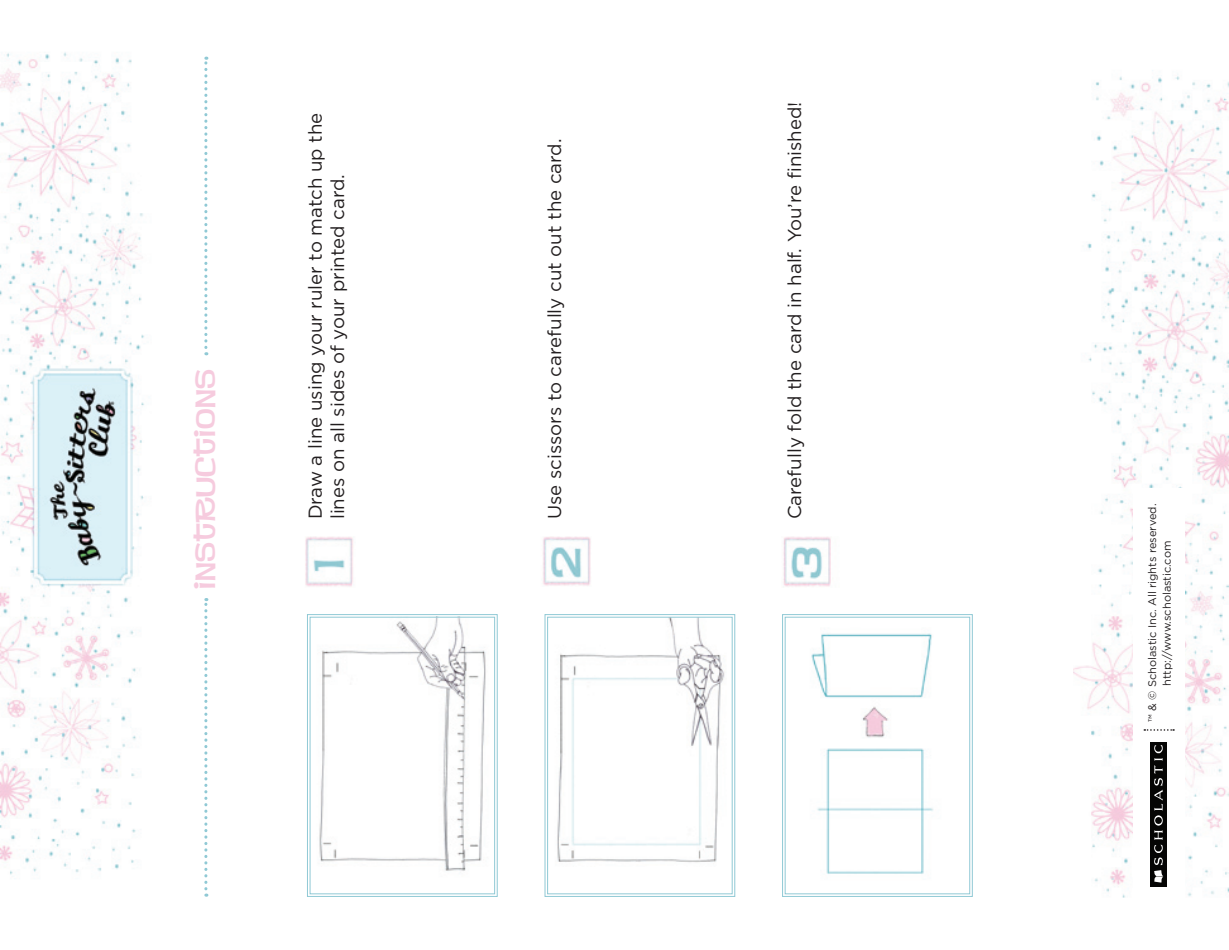
<style>
.page{position:relative;width:1229px;height:950px;background:#fff}
.page>*{position:absolute;margin:0;border:0;box-sizing:border-box;transform-origin:0 0}
.t1{font:31.15px "Jacks BV";color:#f6cbde}
.t2{font:18.72px/22.4px "Gotham";color:#231f20}
.t3{font:11.03px/14.7px "Gotham";color:#231f20;text-align:center}
</style>
<div class="page">
<img style="left:0;top:52px;width:144px;height:823px">
<img style="left:1073px;top:70px;width:155px;height:828px">
<div style="left:1132px;top:488px;width:52px;height:415px;background:#fff"></div>
<div style="left:1150px;top:741px;width:16px;height:145px;background:#050504"></div>
<svg style="left:1154px;top:745px;width:9px;height:137px"></svg>
<svg style="left:1144px;top:729px;width:30px;height:1px"></svg>
<svg style="left:204px;top:598px;width:3px;height:298px"></svg>
<svg style="left:204px;top:57px;width:3px;height:298px"></svg>
<img style="left:305px;top:536px;width:48px;height:51px">
<img style="left:543px;top:536px;width:48px;height:50px">
<img style="left:783px;top:537px;width:48px;height:50px">
<svg style="left:307px;top:614px;width:191px;height:282px"></svg>
<div style="left:310px;top:616px;width:185px;height:277px;border:1px solid #90c9d5"></div>
<svg style="left:544px;top:614px;width:191px;height:282px"></svg>
<div style="left:547px;top:616px;width:185px;height:277px;border:1px solid #90c9d5"></div>
<svg style="left:782px;top:614px;width:190px;height:282px"></svg>
<div style="left:785px;top:616px;width:185px;height:277px;border:1px solid #90c9d5"></div>
<p class="t1" style="left:190px;top:590px;width:222px;rotate:-90deg">instructions</p>
<p class="t2" style="left:304px;top:519px;width:408px;rotate:-90deg">Draw a line using your ruler to match up the lines on all sides of your printed card.</p>
<p class="t2" style="left:543px;top:519px;width:382px;rotate:-90deg">Use scissors to carefully cut out the card.</p>
<p class="t2" style="left:783px;top:519px;width:419px;rotate:-90deg">Carefully fold the card in half. You’re finished!</p>
<p class="t3" style="left:1144px;top:721px;width:220px;rotate:-90deg">™ &amp; © Scholastic Inc. All rights reserved. http://www.scholastic.com</p>
</div>
